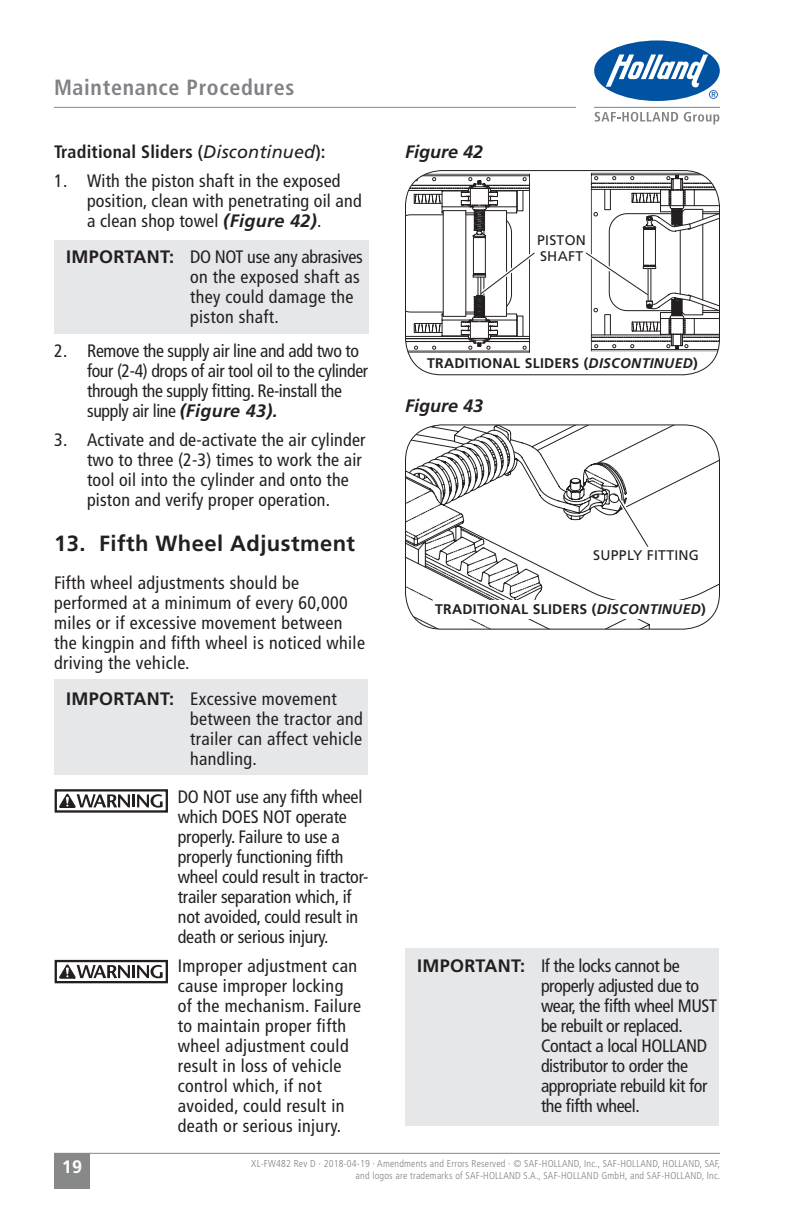
<style>
.page{position:relative;width:792px;height:1224px;background:#fff}
.page>*{position:absolute;margin:0;border:0;box-sizing:border-box;transform-origin:0 0}
._9_Section_Title{font:700 22px "Frutiger LT Std";letter-spacing:.02em;color:#231f20}
._7a_Primary_Page_Tit{font:700 condensed 22px "Frutiger LT Std";letter-spacing:.03em;color:#808285}
._10_Body_Copy{font:condensed 18px/20px "Frutiger LT Std";letter-spacing:.02em;color:#231f20}
._13_Numbered_Text{font:condensed 18px/20px "Frutiger LT Std";letter-spacing:.01em;color:#231f20}
._10_Body_Copy-2{font:condensed 18px/20px "Frutiger LT Std";letter-spacing:-.01em;color:#231f20}
._12_Important_Copy{font:condensed 18px/20px "Frutiger LT Std";letter-spacing:-.02em;color:#231f20}
._12_Important_Copy-2{font:condensed 18px/20px "Frutiger LT Std";letter-spacing:.02em;color:#231f20}
._13_Numbered_Text-2{font:condensed 18px/20px "Frutiger LT Std";letter-spacing:-.02em;color:#231f20}
._13_Numbered_Text-3{font:700 condensed 18px "Frutiger LT Std";letter-spacing:.01em;color:#231f20}
.t1{font:italic 700 18px "Frutiger LT Std";color:#231f20}
.t2{font:700 18px "Frutiger LT Std";color:#fff}
._16_Graphic_Callouts{font:700 14px "Frutiger LT Std";letter-spacing:.02em;color:#231f20}
._16_Graphic_Callouts-2{font:14px/16px "Frutiger LT Std";letter-spacing:.02em;color:#231f20}
.t3{font:300 condensed 10px/12px "Frutiger LT Std";letter-spacing:.02em;color:#808285;text-align:right}
.s1{font-weight:400;font-style:italic;font-stretch:normal}
.s2{font-weight:700;font-style:italic;font-stretch:normal}
.s3{font-weight:700;font-stretch:normal}
.s4{font-style:italic}
</style>
<div class="page">
<hr style="left:54px;top:107px;width:522px;height:1px;background:#878888">
<div style="left:594px;top:40px;width:126px;height:61px;background:#0152a1;border-radius:50%"></div>
<svg style="left:606px;top:54px;width:112px;height:45px"></svg>
<svg style="left:595px;top:112px;width:83px;height:10px"></svg>
<svg style="left:684px;top:112px;width:35px;height:12px"></svg>
<hr style="left:594px;top:107px;width:126px;height:1px;background:#808285">
<hr style="left:54px;top:1153px;width:666px;height:1px;background:#878888">
<div style="left:54px;top:1153px;width:36px;height:36px;background:#878888"></div>
<div style="left:54px;top:680px;width:314px;height:95px;background:#e6e7e9"></div>
<div style="left:405px;top:948px;width:314px;height:177px;background:#e6e7e9"></div>
<div style="left:54px;top:240px;width:315px;height:94px;background:#e6e7e9"></div>
<svg style="left:406px;top:425px;width:314px;height:204px"></svg>
<svg style="left:406px;top:174px;width:129px;height:179px"></svg>
<svg style="left:585px;top:173px;width:135px;height:178px"></svg>
<div style="left:55px;top:789px;width:113px;height:24px;border:2px solid #231f20"></div>
<svg style="left:59px;top:794px;width:104px;height:14px"></svg>
<div style="left:55px;top:960px;width:113px;height:23px;border:2px solid #231f20"></div>
<svg style="left:59px;top:965px;width:104px;height:14px"></svg>
<p class="_7a_Primary_Page_Tit" style="left:54px;top:74px;width:242px">Maintenance Procedures</p>
<p class="_13_Numbered_Text-3" style="left:54px;top:141px;width:273px">Traditional Sliders (<span class="s1">Discontinued</span>):</p>
<p class="_13_Numbered_Text" style="left:87px;top:170px;width:276px;text-indent:-33px">1. With the piston shaft in the exposed position, clean with penetrating oil and a clean shop towel <span class="s2">(Figure 42)</span>.</p>
<p class="_12_Important_Copy-2" style="left:190px;top:247px;width:174px;text-indent:-124px"><span class="s3">IMPORTANT:</span> DO NOT use any abrasives on the exposed shaft as they could damage the piston shaft.</p>
<p class="_13_Numbered_Text-2" style="left:87px;top:341px;width:283px;text-indent:-33px">2. Remove the supply air line and add two to four (2-4) drops of air tool oil to the cylinder through the supply fitting. Re-install the supply air line <span class="s2">(Figure 43).</span></p>
<p class="_13_Numbered_Text" style="left:87px;top:430px;width:280px;text-indent:-33px">3. Activate and de-activate the air cylinder two to three (2-3) times to work the air tool oil into the cylinder and onto the piston and verify proper operation.</p>
<p class="_9_Section_Title" style="left:54px;top:530px;width:303px">13. Fifth Wheel Adjustment</p>
<p class="_10_Body_Copy" style="left:54px;top:572px;width:313px">Fifth wheel adjustments should be performed at a minimum of every 60,000 miles or if excessive movement between the kingpin and fifth wheel is noticed while driving the vehicle.</p>
<p class="_12_Important_Copy-2" style="left:190px;top:689px;width:174px;text-indent:-124px"><span class="s3">IMPORTANT:</span> Excessive movement between the tractor and trailer can affect vehicle handling.</p>
<p class="_10_Body_Copy-2" style="left:178px;top:787px;width:192px">DO NOT use any fifth wheel which DOES NOT operate properly. Failure to use a properly functioning fifth wheel could result in tractor&shy;trailer separation which, if not avoided, could result in death or serious injury.</p>
<p class="_10_Body_Copy" style="left:178px;top:956px;width:185px">Improper adjustment can cause improper locking of the mechanism. Failure to maintain proper fifth wheel adjustment could result in loss of vehicle control which, if not avoided, could result in death or serious injury.</p>
<p class="t1" style="left:405px;top:141px;width:80px">Figure 42</p>
<p class="_16_Graphic_Callouts-2" style="left:537px;top:232px;width:50px">PISTON<br>SHAFT</p>
<p class="_16_Graphic_Callouts" style="left:427px;top:355px;width:272px">TRADITIONAL SLIDERS (<span class="s4">DISCONTINUED</span>)</p>
<p class="t1" style="left:405px;top:395px;width:80px">Figure 43</p>
<p class="_16_Graphic_Callouts-2" style="left:593px;top:547px;width:107px">SUPPLY FITTING</p>
<p class="_16_Graphic_Callouts" style="left:435px;top:601px;width:272px">TRADITIONAL SLIDERS (<span class="s4">DISCONTINUED</span>)</p>
<p class="_12_Important_Copy" style="left:541px;top:956px;width:178px;text-indent:-124px"><span class="s3">IMPORTANT:</span> If the locks cannot be properly adjusted due to wear, the fifth wheel MUST be rebuilt or replaced.<br>Contact a local HOLLAND distributor to order the appropriate rebuild kit for the fifth wheel.</p>
<p class="t2" style="left:62px;top:1156px;width:22px">19</p>
<p class="t3" style="left:251px;top:1157px;width:471px">XL-FW482 Rev D · 2018-04-19 · Amendments and Errors Reserved · © SAF-HOLLAND, Inc., SAF-HOLLAND, HOLLAND, SAF, and logos are trademarks of SAF-HOLLAND S.A., SAF-HOLLAND GmbH, and SAF-HOLLAND, Inc.</p>
</div>
